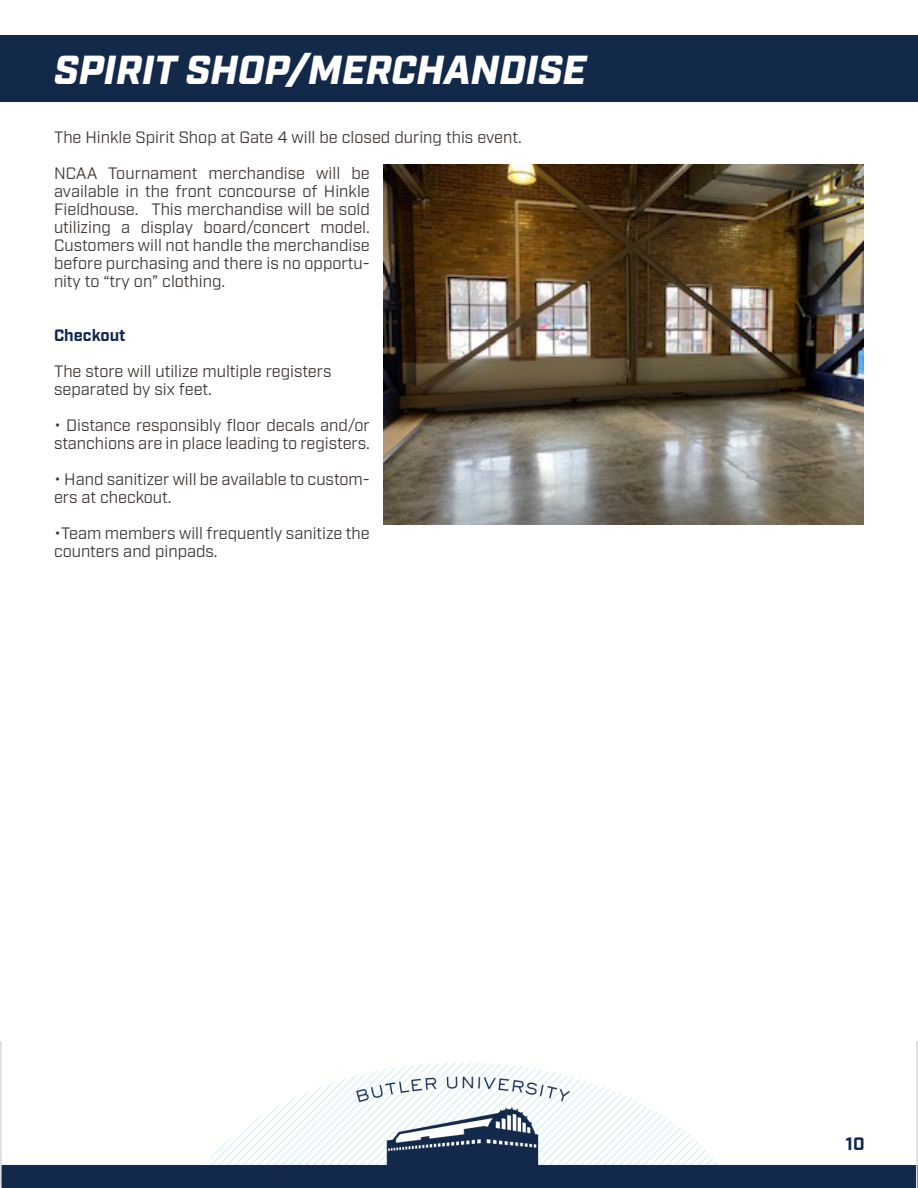
<style>
.page{position:relative;width:918px;height:1188px;background:#fff}
.page>*{position:absolute;margin:0;border:0;box-sizing:border-box;transform-origin:0 0}
.t1{font:italic 900 40.5px "Industry";color:#fff}
.t2{font:700 18px "Industry";color:#10284c}
.t3{font:16.5px/18px "Industry";color:#3c3633}
.t4{font:700 16.5px "Industry";color:#10284c}
</style>
<div class="page">
<img style="left:0;top:1041px;width:918px;height:147px">
<div style="left:0;top:35px;width:918px;height:67px;background:#13294a"></div>
<img style="left:383px;top:164px;width:480px;height:360px">
<h1 class="t1" style="left:54px;top:45px;width:534px">SPIRIT SHOP/MERCHANDISE</h1>
<p class="t3" style="left:54px;top:119px;width:469px;line-height:36px">The Hinkle Spirit Shop at Gate 4 will be closed during this event.<br>NCAA Tournament merchandise will be</p>
<p class="t3" style="left:54px;top:182px;width:317px;text-align:justify">available in the front concourse of Hinkle Fieldhouse. This merchandise will be sold utilizing a display board/concert model.<br>Customers will not handle the merchandise before purchasing and there is no opportu&shy;nity to “try on” clothing.</p>
<p class="t4" style="left:54px;top:325px;width:73px">Checkout</p>
<p class="t3" style="left:54px;top:362px;width:279px">The store will utilize multiple registers separated by six feet.</p>
<p class="t3" style="left:54px;top:416px;width:317px">• Distance responsibly floor decals and/or stanchions are in place leading to registers.</p>
<p class="t3" style="left:54px;top:470px;width:317px">• Hand sanitizer will be available to custom&shy;ers at checkout.</p>
<p class="t3" style="left:54px;top:524px;width:317px">•Team members will frequently sanitize the counters and pinpads.</p>
<p class="t2" style="left:846px;top:1133px;width:21px">10</p>
</div>
